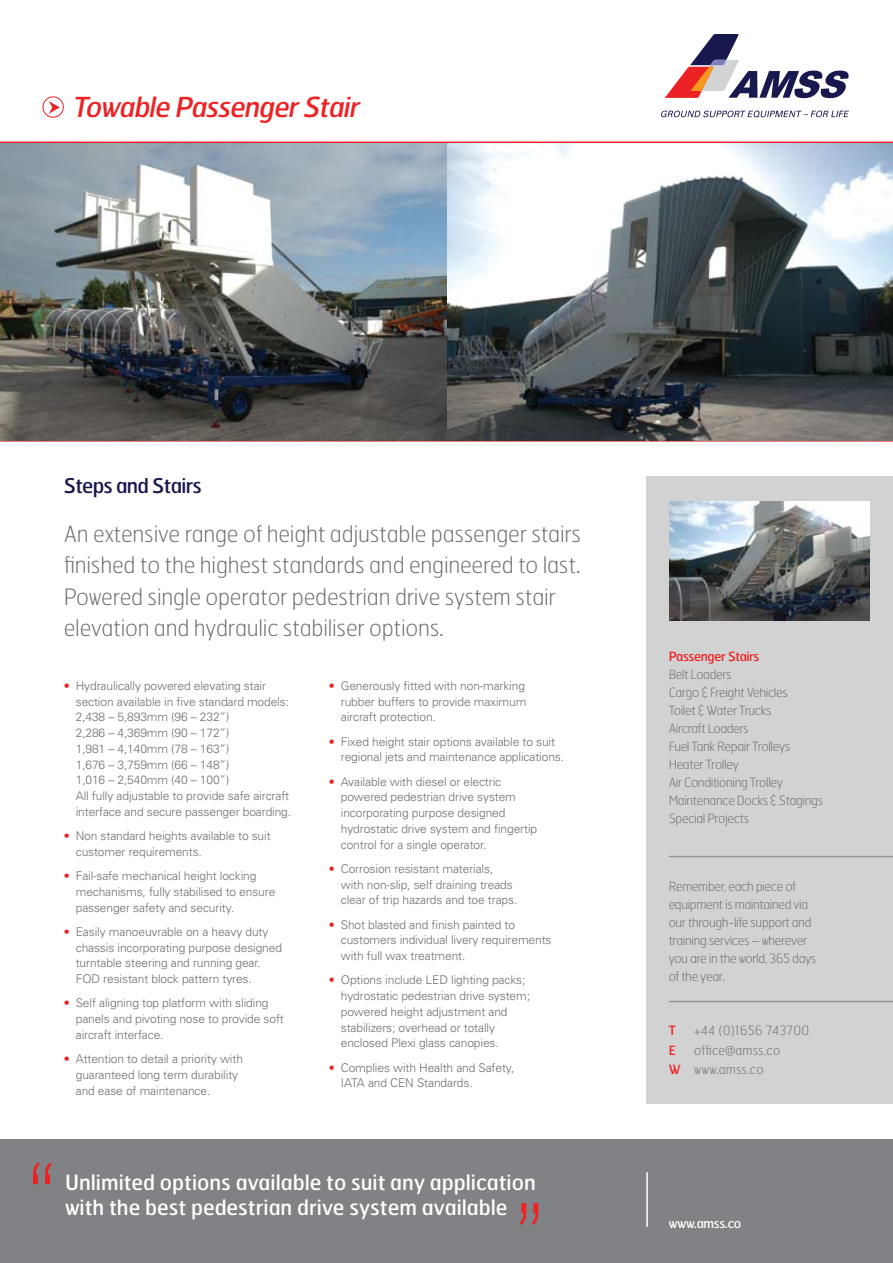
<style>
.page{position:relative;width:893px;height:1263px;background:#fff}
.page>*{position:absolute;margin:0;border:0;box-sizing:border-box;transform-origin:0 0}
.t1{font:100 95.7px "Helvetica Neue";color:#ed2224}
.t2{font:italic 27.6px "Hermes";color:#ed2224}
.t3{font:100 22.5px/31.5px "Hermes";letter-spacing:-.01em;color:#6d6f71}
.t4{font:21px/25.5px "Hermes";color:#fff}
.t5{font:20.25px "Hermes";letter-spacing:-.035em;color:#17174e}
.t6{font:100 12.75px/18px "Hermes";letter-spacing:-.03em;color:#6d6f71}
.t7{font:100 12.75px/19.5px "Hermes";letter-spacing:.01em;color:#6d6f71}
.t8{font:12.75px "Hermes";letter-spacing:-.03em;color:#ed2224}
.t9{font:12.75px "Hermes";letter-spacing:-.03em;color:#fff}
.t10{font:300 12px/15.8px "Univers";letter-spacing:-.01em;color:#6d6f71}
.s1{color:#ed2224}
.s2{font-weight:400;color:#ed2224}
</style>
<div class="page">
<div style="left:646px;top:476px;width:247px;height:628px;background:#d2d2d2"></div>
<div style="left:0;top:1140px;width:893px;height:123px;background:#808285"></div>
<svg style="left:49px;top:101px;width:11px;height:13px"></svg>
<div style="left:43px;top:96px;width:21px;height:22px;border:1px solid #ed2224;border-radius:50%"></div>
<hr style="left:0;top:142px;width:893px;height:1px;background:#ed2224">
<hr style="left:0;top:440px;width:893px;height:2px;background:#ed2224">
<hr style="left:669px;top:1001px;width:224px;height:1px;background:#939598">
<hr style="left:669px;top:856px;width:224px;height:1px;background:#939598">
<hr style="left:646px;top:1172px;width:2px;height:55px;background:#fff">
<svg style="left:665px;top:34px;width:184px;height:64px"></svg>
<svg style="left:661px;top:111px;width:188px;height:6px"></svg>
<img style="left:670px;top:502px;width:200px;height:119px">
<img style="left:446px;top:143px;width:447px;height:297px">
<img style="left:0;top:143px;width:446px;height:297px">
<h2 class="t2" style="left:72px;top:90px;width:294px">Towable PassengerStair</h2>
<h3 class="t5" style="left:64px;top:473px;width:140px">Steps and Stairs</h3>
<h3 class="t3" style="left:64px;top:517px;width:519px">An extensive range of height adjustable passenger stairs finished to the highest standards and engineered to last.<br>Powered single operator pedestrian drive system stair elevation and hydraulic stabiliser options.</h3>
<p class="t10" style="left:76px;top:678px;width:217px;text-indent:-12px"><span class="s1">•</span> Hydraulically powered elevating stair section available in five standard models:<br>2,438 – 5,893mm (96 – 232”)<br>2,286 – 4,369mm (90 – 172”)<br>1,981 – 4,140mm (78 – 163”)<br>1,676 – 3,759mm (66 – 148”)<br>1,016 – 2,540mm (40 – 100”)<br>All fully adjustable to provide safe aircraft interface and secure passenger boarding.</p>
<p class="t10" style="left:76px;top:828px;width:196px;text-indent:-12px"><span class="s1">•</span> Non standard heights available to suit customer requirements.</p>
<p class="t10" style="left:76px;top:868px;width:201px;text-indent:-12px"><span class="s1">•</span> Fail-safe mechanical height locking mechanisms, fully stabilised to ensure passenger safety and security.</p>
<p class="t10" style="left:76px;top:924px;width:208px;text-indent:-12px"><span class="s1">•</span> Easily manoeuvrable on a heavy duty chassis incorporating purpose designed turntable steering and running gear.<br>FOD resistant block pattern tyres.</p>
<p class="t10" style="left:76px;top:995px;width:210px;text-indent:-12px"><span class="s1">•</span> Self aligning top platform with sliding panels and pivoting nose to provide soft aircraft interface.</p>
<p class="t10" style="left:76px;top:1051px;width:169px;text-indent:-12px"><span class="s1">•</span> Attention to detail a priority with guaranteed long term durability and ease of maintenance.</p>
<p class="t10" style="left:341px;top:678px;width:187px;text-align:justify;text-indent:-12px"><span class="s1">•</span> Generously fitted with non-marking rubber buffers to provide maximum aircraft protection.</p>
<p class="t10" style="left:341px;top:733px;width:225px;text-indent:-12px"><span class="s1">•</span> Fixed height stair options available to suit regional jets and maintenance applications.</p>
<p class="t10" style="left:341px;top:773px;width:198px;text-indent:-12px"><span class="s1">•</span> Available with diesel or electric powered pedestrian drive system incorporating purpose designed hydrostatic drive system and fingertip control for a single operator.</p>
<p class="t10" style="left:341px;top:861px;width:178px;text-indent:-12px"><span class="s1">•</span> Corrosion resistant materials, with non-slip, self draining treads clear of trip hazards and toe traps.</p>
<p class="t10" style="left:341px;top:916px;width:212px;text-indent:-12px"><span class="s1">•</span> Shot blasted and finish painted to customers individual livery requirements with full wax treatment.</p>
<p class="t10" style="left:341px;top:972px;width:191px;text-indent:-12px"><span class="s1">•</span> Options include LED lighting packs; hydrostatic pedestrian drive system; powered height adjustment and stabilizers; overhead or totally enclosed Plexi glass canopies.</p>
<p class="t10" style="left:341px;top:1059px;width:175px;text-indent:-12px"><span class="s1">•</span> Complies with Health and Safety,<br>IATA and CEN Standards.</p>
<h1 class="t1" style="left:27px;top:1143px;width:32px">“</h1>
<h3 class="t4" style="left:65px;top:1168px;width:472px">Unlimited options available to suit any application with the best pedestrian drive system available</h3>
<h1 class="t1" style="left:514px;top:1184px;width:32px">”</h1>
<p class="t8" style="left:669px;top:648px;width:92px">Passenger Stairs</p>
<p class="t6" style="left:669px;top:665px;width:156px">Belt Loaders<br>Cargo &amp; Freight Vehicles<br>Toilet &amp; Water Trucks<br>Aircraft Loaders<br>Fuel Tank Repair Trolleys<br>Heater Trolley<br>Air Conditioning Trolley<br>Maintenance Docks &amp; Stagings<br>Special Projects</p>
<p class="t6" style="left:669px;top:877px;width:149px">Remember, each piece of equipment is maintained via our through-life support and training services – wherever you are in the world, 365 days of the year.</p>
<p class="t8" style="left:669px;top:1022px;width:9px">T</p>
<p class="t7" style="left:694px;top:1021px;width:117px">+44 (0)1656 743700</p>
<p class="t8" style="left:669px;top:1042px;width:9px">E</p>
<p class="t7" style="left:669px;top:1040px;width:113px;text-indent:26px">office@amss.co<br><span class="s2">W</span> www.amss.co</p>
<p class="t9" style="left:669px;top:1215px;width:74px">www.amss.co</p>
</div>
